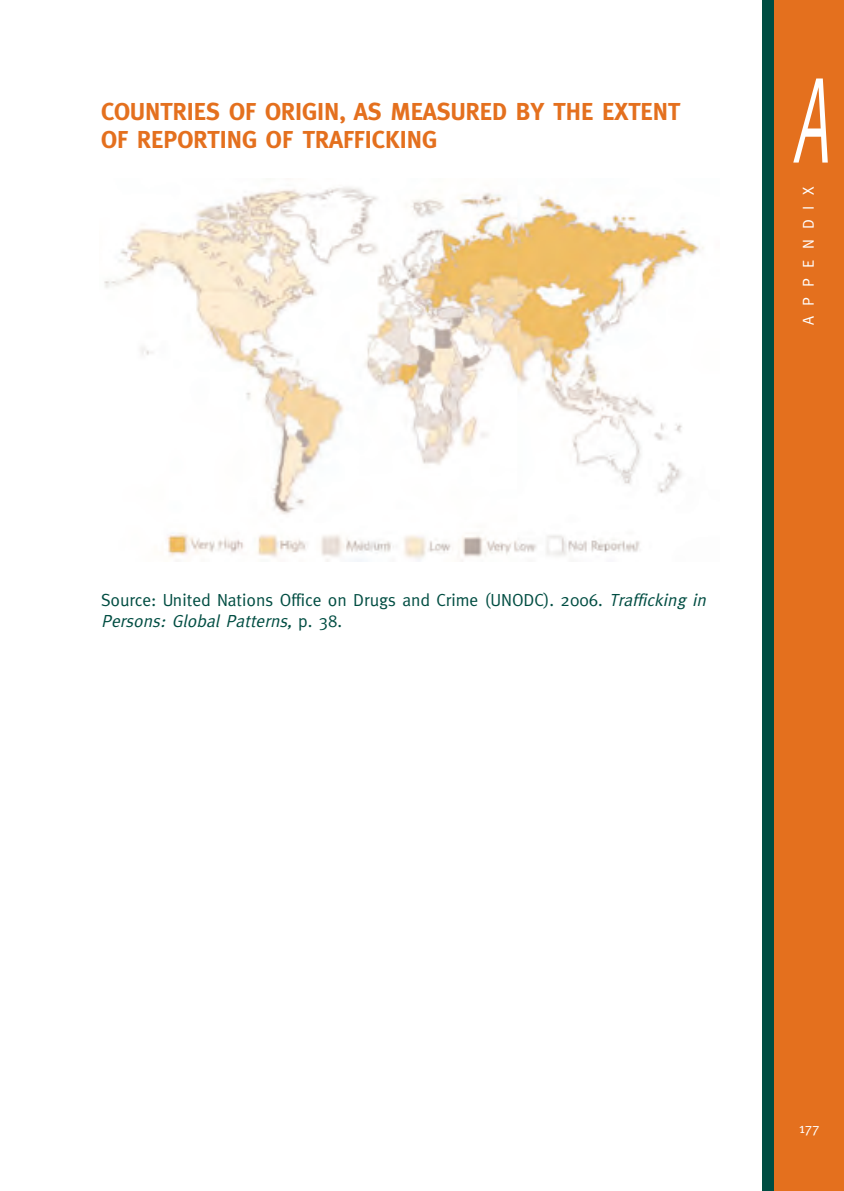
<style>
.page{position:relative;width:844px;height:1191px;background:#fff}
.page>*{position:absolute;margin:0;border:0;box-sizing:border-box;transform-origin:0 0}
.t1{font:italic 122.5px "Meta Plus Normal";color:#fff;scale:.5 1}
.t2{font:700 24.5px/28px "Meta";color:#e4701e}
.t3{font:17.5px/21px "Meta";color:#004d42}
.t4{font:15.75px "Meta";letter-spacing:.64em;color:#fff}
.t5{font:14px "Meta";color:#fff}
.s1{font-style:italic}
</style>
<div class="page">
<div style="left:761px;top:0;width:82px;height:1191px;background:#004d42"></div>
<div style="left:774px;top:0;width:69px;height:1191px;background:#e4701e"></div>
<img style="left:104px;top:187px;width:600px;height:375px">
<h2 class="t2" style="left:101px;top:98px;width:580px">COUNTRIES OF ORIGIN, AS MEASURED BY THE EXTENT<br>OF REPORTING OF TRAFFICKING</h2>
<h1 class="t1" style="left:795px;top:49px;width:71px">A</h1>
<p class="t4" style="left:799px;top:325px;width:140px;rotate:-90deg">APPENDIX</p>
<p class="t3" style="left:101px;top:590px;width:609px">Source: United Nations Office on Drugs and Crime (UNODC). 2006. <span class="s1">Trafficking in<br>Persons: Global Patterns,</span> p. 3 8 .</p>
<p class="t5" style="left:798px;top:1119px;width:22px">177</p>
</div>
